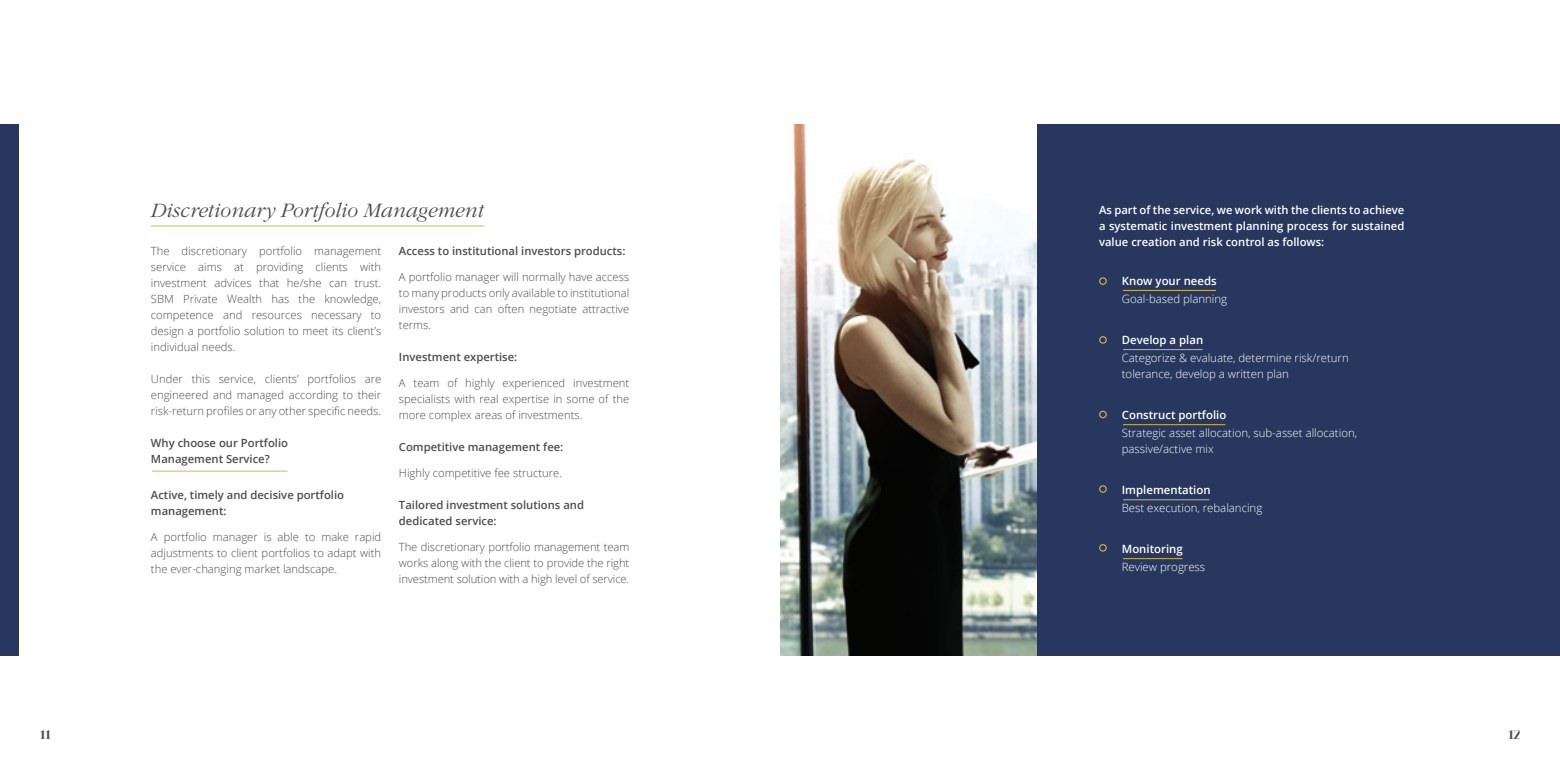
<style>
.page{position:relative;width:1560px;height:780px;background:#fff}
.page>*{position:absolute;margin:0;border:0;box-sizing:border-box;transform-origin:0 0}
.t1{font:italic 300 21.25px "ITC Garamond Std";color:#4b4c4d}
.t2{font:12.5px "Odalisque";color:#4b4c4d}
.t3{font:300 11.38px/16px "Open Sans";color:#fff}
.t4{font:600 11.38px "Open Sans";color:#fff}
.t5{font:300 11.25px/16px "Open Sans";color:#4b4c4d;text-align:justify}
.t6{font:600 11.25px/16px "Open Sans";color:#4b4c4d}
.t7{font:600 11.25px/16px "Open Sans";color:#fff;text-align:justify}
</style>
<div class="page">
<hr style="left:151px;top:225px;width:333px;height:1px;background:#d2b850">
<hr style="left:152px;top:470px;width:135px;height:1px;background:#d2b850">
<div style="left:0;top:124px;width:19px;height:532px;background:#27375d"></div>
<img style="left:780px;top:124px;width:257px;height:532px">
<div style="left:1037px;top:124px;width:522px;height:532px;background:#27375d"></div>
<hr style="left:1122px;top:290px;width:93px;height:1px;background:#d2b850">
<hr style="left:1122px;top:349px;width:80px;height:1px;background:#d2b850">
<hr style="left:1122px;top:424px;width:103px;height:1px;background:#d2b850">
<hr style="left:1122px;top:499px;width:87px;height:1px;background:#d2b850">
<hr style="left:1122px;top:558px;width:60px;height:1px;background:#d2b850">
<div style="left:1099px;top:277px;width:7px;height:8px;border:1px solid #d2b850;border-radius:50%"></div>
<div style="left:1099px;top:336px;width:7px;height:8px;border:1px solid #d2b850;border-radius:50%"></div>
<div style="left:1099px;top:410px;width:7px;height:8px;border:1px solid #d2b850;border-radius:50%"></div>
<div style="left:1099px;top:485px;width:7px;height:8px;border:1px solid #d2b850;border-radius:50%"></div>
<div style="left:1098px;top:544px;width:8px;height:7px;border:1px solid #d2b850;border-radius:50%"></div>
<h1 class="t1" style="left:151px;top:198px;width:334px">Discretionary Portfolio Management</h1>
<p class="t5" style="left:151px;top:243px;width:232px">The discretionary portfolio management service aims at providing clients with investment advices that he/she can trust.<br>SBM Private Wealth has the knowledge, competence and resources necessary to design a portfolio solution to meet its client’s individual needs.</p>
<p class="t5" style="left:151px;top:371px;width:232px">Under this service, clients’ portfolios are engineered and managed according to their risk-return profiles or any other specific needs.</p>
<p class="t6" style="left:151px;top:435px;width:139px">Why choose our Portfolio<br>Management Service?</p>
<p class="t6" style="left:151px;top:486px;width:194px">Active, timely and decisive portfolio management:</p>
<p class="t5" style="left:151px;top:528px;width:232px">A portfolio manager is able to make rapid adjustments to client portfolios to adapt with the ever-changing market landscape.</p>
<p class="t6" style="left:399px;top:243px;width:228px">Access to institutional investors products:</p>
<p class="t5" style="left:399px;top:268px;width:232px">A portfolio manager will normally have access to many products only available to institutional investors and can often negotiate attractive terms.</p>
<p class="t6" style="left:399px;top:349px;width:120px">Investment expertise:</p>
<p class="t5" style="left:399px;top:374px;width:232px">A team of highly experienced investment specialists with real expertise in some of the more complex areas of investments.</p>
<p class="t6" style="left:399px;top:439px;width:166px">Competitive management fee:</p>
<p class="t5" style="left:399px;top:464px;width:165px">Highly competitive fee structure.</p>
<p class="t6" style="left:399px;top:497px;width:187px">Tailored investment solutions and dedicated service:</p>
<p class="t5" style="left:399px;top:538px;width:232px">The discretionary portfolio management team works along with the client to provide the right investment solution with a high level of service.</p>
<p class="t7" style="left:1098px;top:202px;width:307px">As part of the service, we work with the clients to achieve a systematic investment planning process for sustained value creation and risk control as follows:</p>
<p class="t4" style="left:1121px;top:273px;width:96px">Know your needs</p>
<p class="t3" style="left:1121px;top:290px;width:107px">Goal-based planning</p>
<p class="t4" style="left:1121px;top:332px;width:83px">Develop a plan</p>
<p class="t3" style="left:1121px;top:349px;width:228px">Categorize &amp; evaluate, determine risk/return tolerance, develop a written plan</p>
<p class="t4" style="left:1121px;top:407px;width:106px">Construct portfolio</p>
<p class="t3" style="left:1121px;top:424px;width:237px">Strategic asset allocation, sub-asset allocation, passive/active mix</p>
<p class="t4" style="left:1121px;top:481px;width:90px">Implementation</p>
<p class="t3" style="left:1121px;top:499px;width:142px">Best execution, rebalancing</p>
<p class="t4" style="left:1121px;top:540px;width:62px">Monitoring</p>
<p class="t3" style="left:1121px;top:558px;width:85px">Review progress</p>
<p class="t2" style="left:40px;top:727px;width:13px">11</p>
<p class="t2" style="left:1507px;top:727px;width:14px">12</p>
</div>
